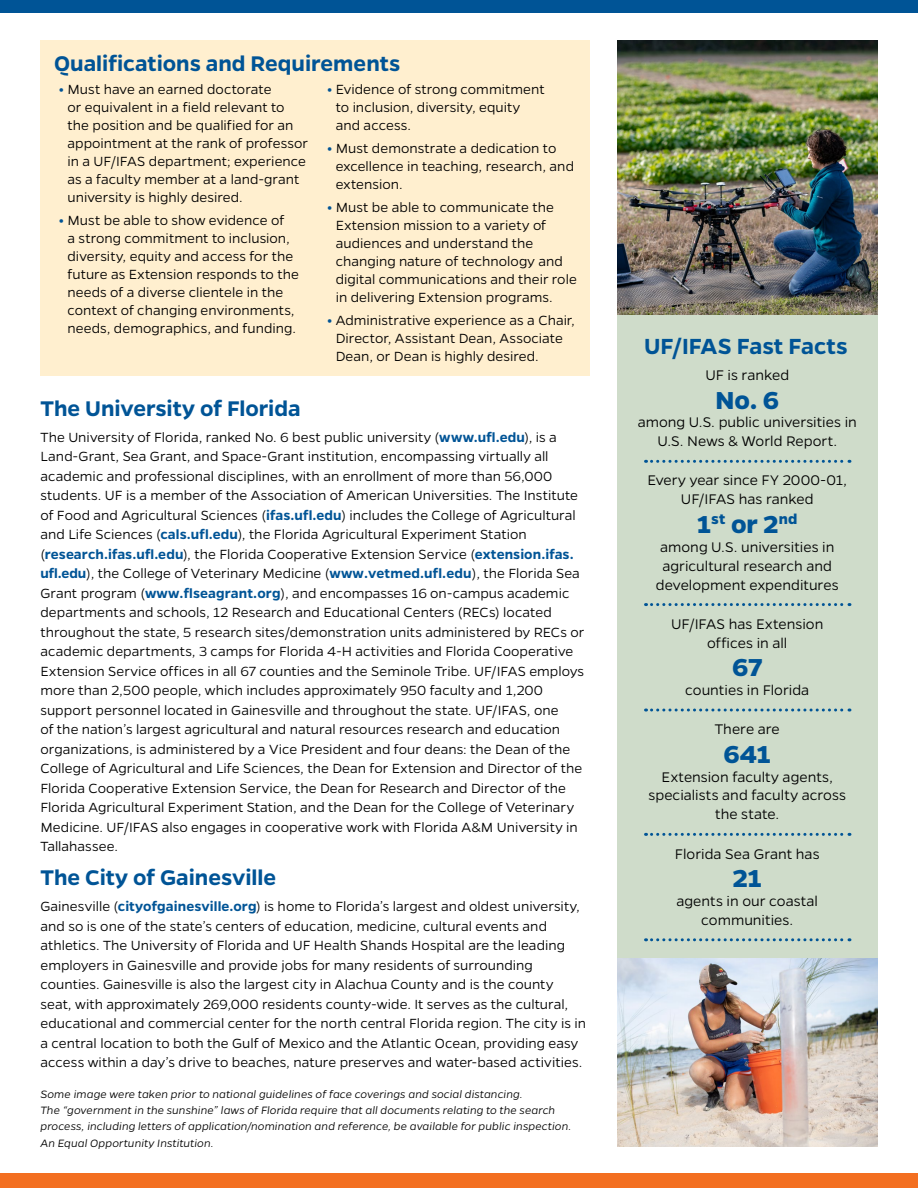
<style>
.page{position:relative;width:918px;height:1188px;background:#fff}
.page>*{position:absolute;margin:0;border:0;box-sizing:border-box;transform-origin:0 0}
.p_-_sidebar_data{font:700 27.75px "Gentona";color:#005496}
.H3_-_subhead_2_side{font:600 24.75px "Gentona";color:#005496}
.P_-_caption{font:600 24px "Gentona";color:#005496}
.H3_-_subhead_2{font:600 24px "Gentona";color:#005496}
.p_-_side_bar_ending{font:300 15.75px/18.9px "Gentona";color:#000;text-align:center}
.p_-_side_bar{font:300 15.75px/18.9px "Gentona";color:#000;text-align:center}
.P_-_caption-2{font:300 15px/19.5px "Gentona";letter-spacing:.005em;color:#000}
.P_-_caption-3{font:italic 300 12px/16.2px "Gentona";letter-spacing:.01em;color:#000}
.s1{font-weight:700;color:#005496}
.s2{font-weight:600;color:#005496}
</style>
<div class="page">
<div style="left:0;top:1174px;width:918px;height:14px;background:#f36f21"></div>
<div style="left:0;top:0;width:918px;height:13px;background:#005496"></div>
<img style="left:617px;top:40px;width:261px;height:276px">
<img style="left:617px;top:958px;width:261px;height:189px">
<div style="left:40px;top:40px;width:550px;height:336px;background:#ffefcf"></div>
<div style="left:617px;top:316px;width:261px;height:642px;background:#cfdcca"></div>
<svg style="left:646px;top:460px;width:204px;height:3px"></svg>
<svg style="left:646px;top:603px;width:204px;height:3px"></svg>
<svg style="left:646px;top:709px;width:204px;height:3px"></svg>
<svg style="left:646px;top:833px;width:204px;height:3px"></svg>
<svg style="left:646px;top:938px;width:204px;height:3px"></svg>
<h3 class="H3_-_subhead_2" style="left:54px;top:50px;width:348px">Qualifications and Requirements</h3>
<p class="P_-_caption-2" style="left:68px;top:80px;width:242px;line-height:18px;text-indent:-9px"><span class="s1">•</span> Must have an earned doctorate<br>or equivalent in a field relevant to the position and be qualified for an appointment at the rank of professor in a UF/IFAS department; experience as a faculty member at a land-grant university is highly desired.</p>
<p class="P_-_caption-2" style="left:68px;top:211px;width:233px;line-height:18px;text-indent:-9px"><span class="s1">•</span> Must be able to show evidence of<br>a strong commitment to inclusion, diversity, equity and access for the future as Extension responds to the needs of a diverse clientele in the context of changing environments, needs, demographics, and funding.</p>
<p class="P_-_caption-2" style="left:336px;top:80px;width:210px;line-height:18px;text-indent:-9px"><span class="s1">•</span> Evidence of strong commitment to inclusion, diversity, equity and access.</p>
<p class="P_-_caption-2" style="left:336px;top:139px;width:240px;line-height:18px;text-indent:-9px"><span class="s1">•</span> Must demonstrate a dedication to excellence in teaching, research, and extension.</p>
<p class="P_-_caption-2" style="left:336px;top:198px;width:243px;line-height:18px;text-indent:-9px"><span class="s1">•</span> Must be able to communicate the Extension mission to a variety of audiences and understand the changing nature of technology and digital communications and their role in delivering Extension programs.</p>
<p class="P_-_caption-2" style="left:336px;top:311px;width:241px;line-height:18px;text-indent:-9px"><span class="s1">•</span> Administrative experience as a Chair,<br>Director, Assistant Dean, Associate<br>Dean, or Dean is highly desired.</p>
<p class="P_-_caption" style="left:41px;top:394px;width:262px">The University of Florida</p>
<p class="P_-_caption-2" style="left:41px;top:427px;width:546px">The University of Florida, ranked No. 6 best public university (<span class="s2">www.ufl.edu</span>), is a Land-Grant, Sea Grant, and Space-Grant institution, encompassing virtually all academic and professional disciplines, with an enrollment of more than 56,000 students. UF is a member of the Association of American Universities. The Institute of Food and Agricultural Sciences (<span class="s2">ifas.ufl.edu</span>) includes the College of Agricultural and Life Sciences (<span class="s2">cals.ufl.edu</span>), the Florida Agricultural Experiment Station (<span class="s2">research.ifas.ufl.edu</span>), the Florida Cooperative Extension Service (<span class="s2">extension.ifas. ufl.edu</span>), the College of Veterinary Medicine (<span class="s2">www.vetmed.ufl.edu</span>), the Florida Sea Grant program (<span class="s2">www.flseagrant.org</span>), and encompasses 16 on-campus academic departments and schools, 12 Research and Educational Centers (RECs) located throughout the state, 5 research sites/demonstration units administered by RECs or academic departments, 3 camps for Florida 4-H activities and Florida Cooperative Extension Service offices in all 67 counties and the Seminole Tribe. UF/IFAS employs more than 2,500 people, which includes approximately 950 faculty and 1,200 support personnel located in Gainesville and throughout the state. UF/IFAS, one<br>of the nation’s largest agricultural and natural resources research and education organizations, is administered by a Vice President and four deans: the Dean of the College of Agricultural and Life Sciences, the Dean for Extension and Director of the Florida Cooperative Extension Service, the Dean for Research and Director of the Florida Agricultural Experiment Station, and the Dean for the College of Veterinary Medicine. UF/IFAS also engages in cooperative work with Florida A&amp;M University in Tallahassee.</p>
<p class="P_-_caption" style="left:41px;top:864px;width:237px">The City of Gainesville</p>
<p class="P_-_caption-2" style="left:41px;top:896px;width:547px">Gainesville (<span class="s2">cityofgainesville.org</span>) is home to Florida’s largest and oldest university, and so is one of the state’s centers of education, medicine, cultural events and athletics. The University of Florida and UF Health Shands Hospital are the leading employers in Gainesville and provide jobs for many residents of surrounding counties. Gainesville is also the largest city in Alachua County and is the county seat, with approximately 269,000 residents county-wide. It serves as the cultural, educational and commercial center for the north central Florida region. The city is in a central location to both the Gulf of Mexico and the Atlantic Ocean, providing easy access within a day’s drive to beaches, nature preserves and water-based activities.</p>
<p class="P_-_caption-3" style="left:40px;top:1086px;width:532px">Some image were taken prior to national guidelines of face coverings and social distancing.<br>The “government in the sunshine” laws of Florida require that all documents relating to the search process, including letters of application/nomination and reference, be available for public inspection.<br>An Equal Opportunity Institution.</p>
<h3 class="H3_-_subhead_2_side" style="left:644px;top:332px;width:205px">UF/IFAS Fast Facts</h3>
<p class="p_-_side_bar" style="left:705px;top:365px;width:85px">UF is ranked</p>
<p class="p_-_sidebar_data" style="left:715px;top:384px;width:65px">No. 6</p>
<p class="p_-_side_bar_ending" style="left:638px;top:413px;width:221px">among U.S. public universities in<br>U.S. News &amp; World Report.</p>
<p class="p_-_side_bar" style="left:647px;top:471px;width:201px">Every year since FY 2000-01,<br>UF/IFAS has ranked</p>
<p class="p_-_sidebar_data" style="left:697px;top:508px;width:102px">1<sup>st</sup> or 2<sup>nd</sup></p>
<p class="p_-_side_bar_ending" style="left:656px;top:537px;width:184px">among U.S. universities in agricultural research and development expenditures</p>
<p class="p_-_side_bar" style="left:671px;top:614px;width:154px">UF/IFAS has Extension offices in all</p>
<p class="p_-_sidebar_data" style="left:732px;top:651px;width:32px">67</p>
<p class="p_-_side_bar_ending" style="left:685px;top:680px;width:126px">counties in Florida</p>
<p class="p_-_side_bar" style="left:715px;top:720px;width:67px">There are</p>
<p class="p_-_sidebar_data" style="left:723px;top:738px;width:49px">641</p>
<p class="p_-_side_bar_ending" style="left:648px;top:767px;width:199px">Extension faculty agents, specialists and faculty across the state.</p>
<p class="p_-_side_bar" style="left:675px;top:844px;width:146px">Florida Sea Grant has</p>
<p class="p_-_sidebar_data" style="left:733px;top:862px;width:31px">21</p>
<p class="p_-_side_bar_ending" style="left:676px;top:891px;width:143px">agents in our coastal communities.</p>
</div>
